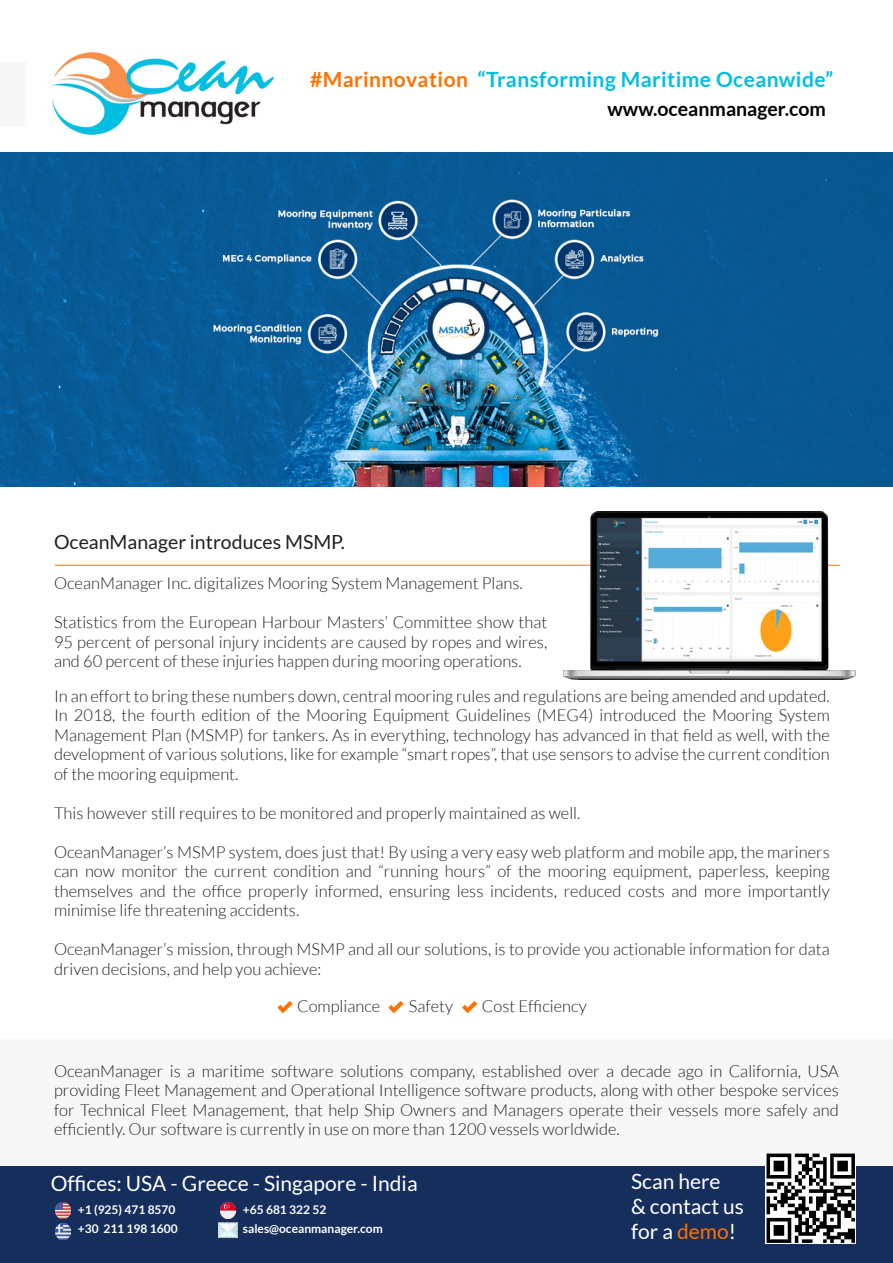
<style>
.page{position:relative;width:893px;height:1263px;background:#fff}
.page>*{position:absolute;margin:0;border:0;box-sizing:border-box;transform-origin:0 0}
.t1{font:21px "Lato";color:#fff}
.t2{font:700 21px "Lato";letter-spacing:.02em;color:#00bee2}
.t3{font:19.5px "Lato";color:#231f20}
.t4{font:700 19.5px "Lato";color:#000}
.t5{font:300 16.5px/19.5px "Lato";color:#231f20;text-align:justify}
.t6{font:700 12px "Lato";color:#fff}
.s1{color:#ff7200}
</style>
<div class="page">
<div style="left:0;top:1040px;width:893px;height:223px;background:#f7f7f8"></div>
<img style="left:0;top:152px;width:893px;height:334px">
<hr style="left:55px;top:565px;width:785px;height:1px;background:#ff6e00">
<div style="left:0;top:62px;width:26px;height:65px;background:#f7f7f8"></div>
<img style="left:51px;top:52px;width:223px;height:83px">
<svg style="left:180px;top:62px;width:11px;height:11px"></svg>
<img style="left:564px;top:512px;width:291px;height:167px">
<div style="left:0;top:1166px;width:893px;height:97px;background:#152e5c"></div>
<img style="left:766px;top:1154px;width:90px;height:90px">
<img style="left:55px;top:1203px;width:16px;height:15px">
<img style="left:55px;top:1224px;width:15px;height:15px">
<img style="left:220px;top:1203px;width:16px;height:15px">
<img style="left:219px;top:1222px;width:18px;height:16px">
<svg style="left:277px;top:1001px;width:16px;height:12px"></svg>
<svg style="left:388px;top:1001px;width:15px;height:12px"></svg>
<svg style="left:462px;top:1001px;width:15px;height:12px"></svg>
<p class="t2" style="left:310px;top:67px;width:525px"><span class="s1">#Marinnovation</span> “Transforming Maritime Oceanwide”</p>
<p class="t4" style="left:608px;top:98px;width:220px">www.oceanmanager.com</p>
<p class="t3" style="left:54px;top:531px;width:292px">OceanManager introduces MSMP.</p>
<p class="t5" style="left:54px;top:573px;width:470px">OceanManager Inc. digitalizes Mooring System Management Plans.</p>
<p class="t5" style="left:54px;top:612px;width:495px">Statistics from the European Harbour Masters’ Committee show that 95 percent of personal injury incidents are caused by ropes and wires, and 60 percent of these injuries happen during mooring operations.</p>
<p class="t5" style="left:54px;top:686px;width:777px">In an effort to bring these numbers down, central mooring rules and regulations are being amended and updated.<br>In 2018, the fourth edition of the Mooring Equipment Guidelines (MEG4) introduced the Mooring System Management Plan (MSMP) for tankers. As in everything, technology has advanced in that field as well, with the development of various solutions, like for example “smart ropes”, that use sensors to advise the current condition of the mooring equipment.</p>
<p class="t5" style="left:54px;top:803px;width:528px">This however still requires to be monitored and properly maintained as well.</p>
<p class="t5" style="left:54px;top:842px;width:777px">OceanManager’s MSMP system, does just that! By using a very easy web platform and mobile app, the mariners can now monitor the current condition and “running hours” of the mooring equipment, paperless, keeping themselves and the office properly informed, ensuring less incidents, reduced costs and more importantly minimise life threatening accidents.</p>
<p class="t5" style="left:54px;top:940px;width:777px">OceanManager’s mission, through MSMP and all our solutions, is to provide you actionable information for data driven decisions, and help you achieve:</p>
<p class="t5" style="left:297px;top:997px;width:85px">Compliance</p>
<p class="t5" style="left:409px;top:997px;width:46px">Safety</p>
<p class="t5" style="left:482px;top:997px;width:106px">Cost Efficiency</p>
<p class="t5" style="left:54px;top:1061px;width:786px">OceanManager is a maritime software solutions company, established over a decade ago in California, USA providing Fleet Management and Operational Intelligence software products, along with other bespoke services for Technical Fleet Management, that help Ship Owners and Managers operate their vessels more safely and efficiently. Our software is currently in use on more than 1200 vessels worldwide.</p>
<p class="t1" style="left:51px;top:1171px;width:368px">Offices: USA - Greece - Singapore - India</p>
<p class="t6" style="left:78px;top:1203px;width:99px">+1 (925) 471 8570</p>
<p class="t6" style="left:78px;top:1222px;width:101px">+30 211 198 1600</p>
<p class="t6" style="left:243px;top:1203px;width:85px">+65 681 322 52</p>
<p class="t6" style="left:243px;top:1222px;width:141px">sales@oceanmanager.com</p>
<p class="t1" style="left:631px;top:1169px;width:91px">Scan here</p>
<p class="t1" style="left:631px;top:1194px;width:114px">&amp; contact us</p>
<p class="t1" style="left:631px;top:1220px;width:106px">for a <span class="s1">demo</span>!</p>
</div>
